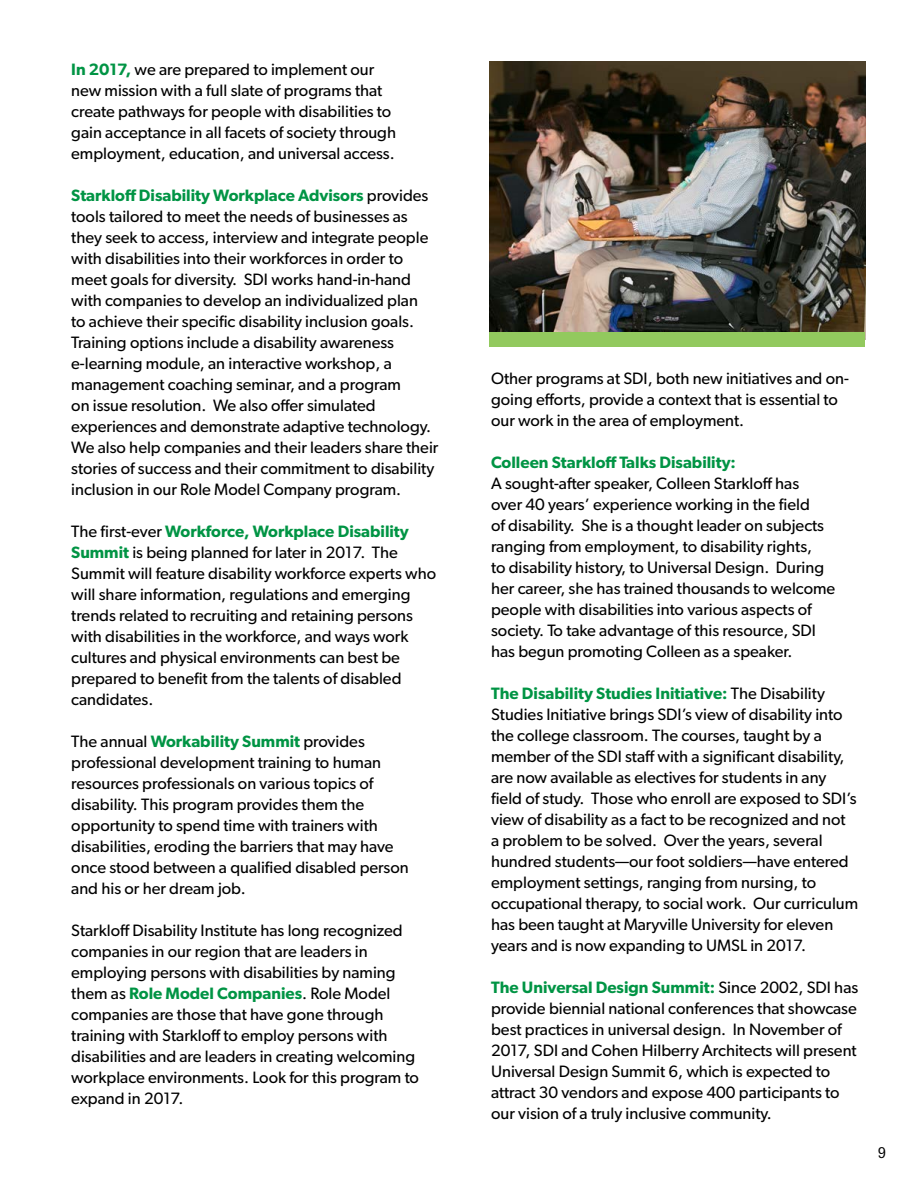
<style>
.page{position:relative;width:918px;height:1188px;background:#fff}
.page>*{position:absolute;margin:0;border:0;box-sizing:border-box;transform-origin:0 0}
.t1{font:16.5px/21px "Gibson";color:#000}
.t2{font:600 16.5px "Gibson";color:#009444}
.t3{font:15px "Glypha";color:#000}
.s1{font-weight:600;color:#009444}
</style>
<div class="page">
<img style="left:490px;top:61px;width:375px;height:271px">
<div style="left:490px;top:332px;width:375px;height:15px;background:#92c95e"></div>
<p class="t1" style="left:71px;top:58px;width:326px"><span class="s1">In 2017,</span> we are prepared to implement our new mission with a full slate of programs that create pathways for people with disabilities to gain acceptance in all facets of society through employment, education, and universal access.</p>
<p class="t1" style="left:71px;top:184px;width:369px"><span class="s1">Starkloff Disability Workplace Advisors</span> provides tools tailored to meet the needs of businesses as they seek to access, interview and integrate people with disabilities into their workforces in order to meet goals for diversity. SDI works hand-in-hand with companies to develop an individualized plan<br>to achieve their specific disability inclusion goals.<br>Training options include a disability awareness e-learning module, an interactive workshop, a management coaching seminar, and a program<br>on issue resolution. We also offer simulated experiences and demonstrate adaptive technology.<br>We also help companies and their leaders share their stories of success and their commitment to disability inclusion in our Role Model Company program.</p>
<p class="t1" style="left:71px;top:520px;width:366px">The first-ever <span class="s1">Workforce, Workplace Disability Summit</span> is being planned for later in 2017. The Summit will feature disability workforce experts who will share information, regulations and emerging trends related to recruiting and retaining persons with disabilities in the workforce, and ways work cultures and physical environments can best be prepared to benefit from the talents of disabled candidates.</p>
<p class="t1" style="left:71px;top:730px;width:339px">The annual <span class="s1">Workability Summit</span> provides professional development training to human resources professionals on various topics of disability. This program provides them the opportunity to spend time with trainers with disabilities, eroding the barriers that may have once stood between a qualified disabled person and his or her dream job.</p>
<p class="t1" style="left:71px;top:919px;width:349px">Starkloff Disability Institute has long recognized companies in our region that are leaders in employing persons with disabilities by naming them as <span class="s1">Role Model Companies</span>. Role Model companies are those that have gone through training with Starkloff to employ persons with disabilities and are leaders in creating welcoming workplace environments. Look for this program to expand in 2017.</p>
<p class="t1" style="left:491px;top:367px;width:359px">Other programs at SDI, both new initiatives and on&shy;going efforts, provide a context that is essential to our work in the area of employment.</p>
<p class="t2" style="left:491px;top:452px;width:246px">Colleen Starkloff Talks Disability:</p>
<p class="t1" style="left:491px;top:472px;width:346px">A sought-after speaker, Colleen Starkloff has<br>over 40 years’ experience working in the field<br>of disability. She is a thought leader on subjects ranging from employment, to disability rights,<br>to disability history, to Universal Design. During her career, she has trained thousands to welcome people with disabilities into various aspects of society. To take advantage of this resource, SDI has begun promoting Colleen as a speaker.</p>
<p class="t1" style="left:491px;top:682px;width:369px"><span class="s1">The Disability Studies Initiative:</span> The Disability Studies Initiative brings SDI’s view of disability into the college classroom. The courses, taught by a member of the SDI staff with a significant disability, are now available as electives for students in any field of study. Those who enroll are exposed to SDI’s view of disability as a fact to be recognized and not<br>a problem to be solved. Over the years, several hundred students—our foot soldiers—have entered employment settings, ranging from nursing, to occupational therapy, to social work. Our curriculum has been taught at Maryville University for eleven years and is now expanding to UMSL in 2017.</p>
<p class="t1" style="left:491px;top:976px;width:369px"><span class="s1">The Universal Design Summit:</span> Since 2002, SDI has provide biennial national conferences that showcase best practices in universal design. In November of 2017, SDI and Cohen Hilberry Architects will present Universal Design Summit 6, which is expected to attract 30 vendors and expose 400 participants to our vision of a truly inclusive community.</p>
<p class="t3" style="left:878px;top:1143px;width:10px">9</p>
</div>
